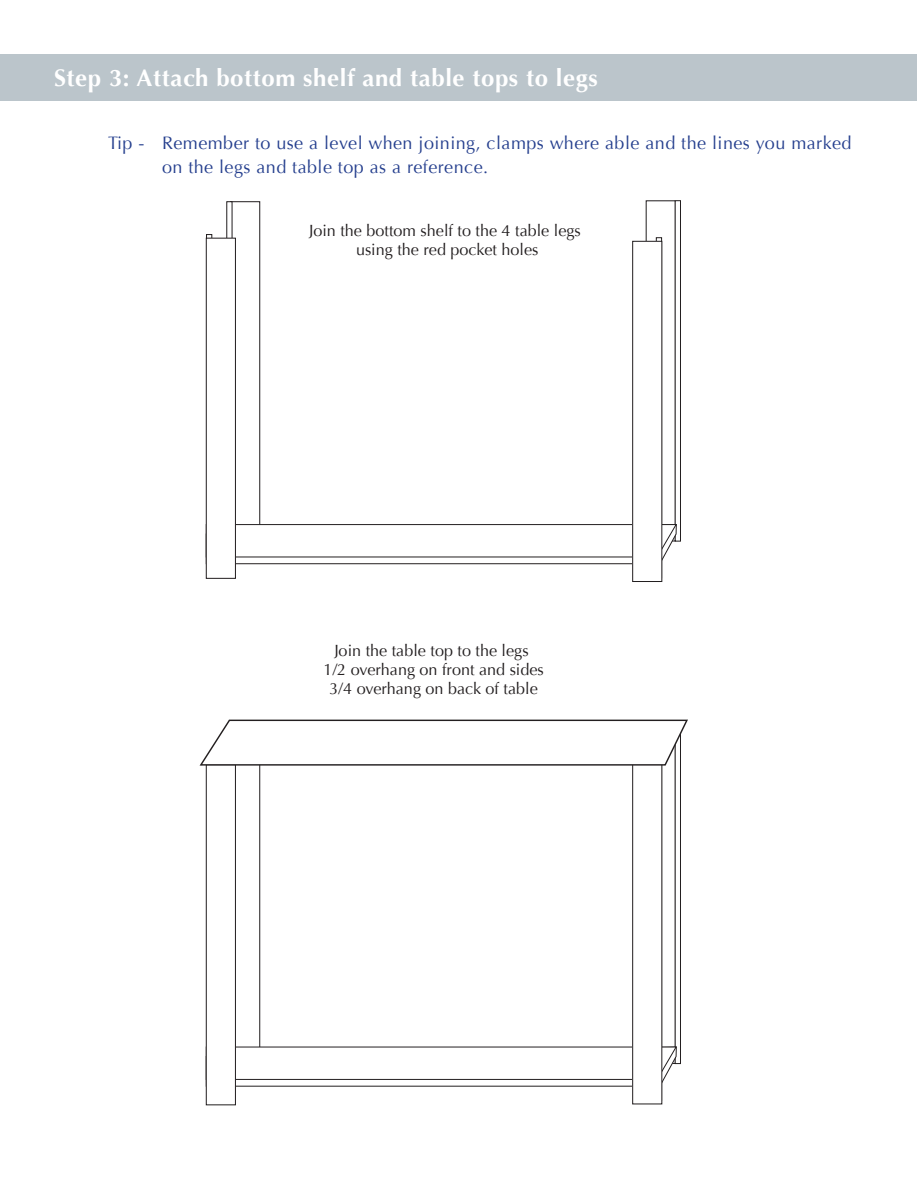
<style>
.page{position:relative;width:918px;height:1188px;background:#fff}
.page>*{position:absolute;margin:0;border:0;box-sizing:border-box;transform-origin:0 0}
.Subhead{font:700 24px "Optima";letter-spacing:.025em;color:#fff}
.tip{font:18px/24px "Optima";letter-spacing:.025em;color:#253f8e}
.t1{font:16.2px/19.5px "Optima";color:#231f20;text-align:center}
</style>
<div class="page">
<div style="left:1px;top:54px;width:916px;height:47px;background:#bbc5cb"></div>
<div style="left:230px;top:201px;width:30px;height:341px;border:1px solid #231f20"></div>
<div style="left:227px;top:202px;width:5px;height:340px;background:#fff"></div>
<div style="left:226px;top:201px;width:7px;height:342px;border:1px solid #231f20"></div>
<div style="left:675px;top:200px;width:6px;height:342px;border:1px solid #231f20"></div>
<svg style="left:205px;top:523px;width:472px;height:42px"></svg>
<div style="left:206px;top:238px;width:29px;height:340px;background:#fff"></div>
<div style="left:206px;top:238px;width:30px;height:341px;border:1px solid #231f20"></div>
<div style="left:633px;top:241px;width:29px;height:341px;background:#fff"></div>
<div style="left:632px;top:241px;width:30px;height:341px;border:1px solid #231f20"></div>
<div style="left:230px;top:725px;width:30px;height:341px;border:1px solid #231f20"></div>
<div style="left:675px;top:723px;width:6px;height:341px;border:1px solid #231f20"></div>
<svg style="left:205px;top:1046px;width:472px;height:41px"></svg>
<div style="left:206px;top:765px;width:29px;height:340px;background:#fff"></div>
<div style="left:206px;top:764px;width:30px;height:341px;border:1px solid #231f20"></div>
<div style="left:633px;top:764px;width:29px;height:340px;background:#fff"></div>
<div style="left:632px;top:763px;width:30px;height:341px;border:1px solid #231f20"></div>
<svg style="left:199px;top:719px;width:489px;height:47px"></svg>
<p class="Subhead" style="left:54px;top:64px;width:545px">Step 3: Attach bottom shelf and table tops to legs</p>
<p class="tip" style="left:162px;top:131px;width:691px;text-indent:-54px">Tip - Remember to use a level when joining, clamps where able and the lines you marked on the legs and table top as a reference.</p>
<p class="t1" style="left:309px;top:221px;width:273px">Join the bottom shelf to the 4 table legs using the red pocket holes</p>
<p class="t1" style="left:324px;top:641px;width:222px">Join the table top to the legs<br>1/2 overhang on front and sides<br>3/4 overhang on back of table</p>
</div>
